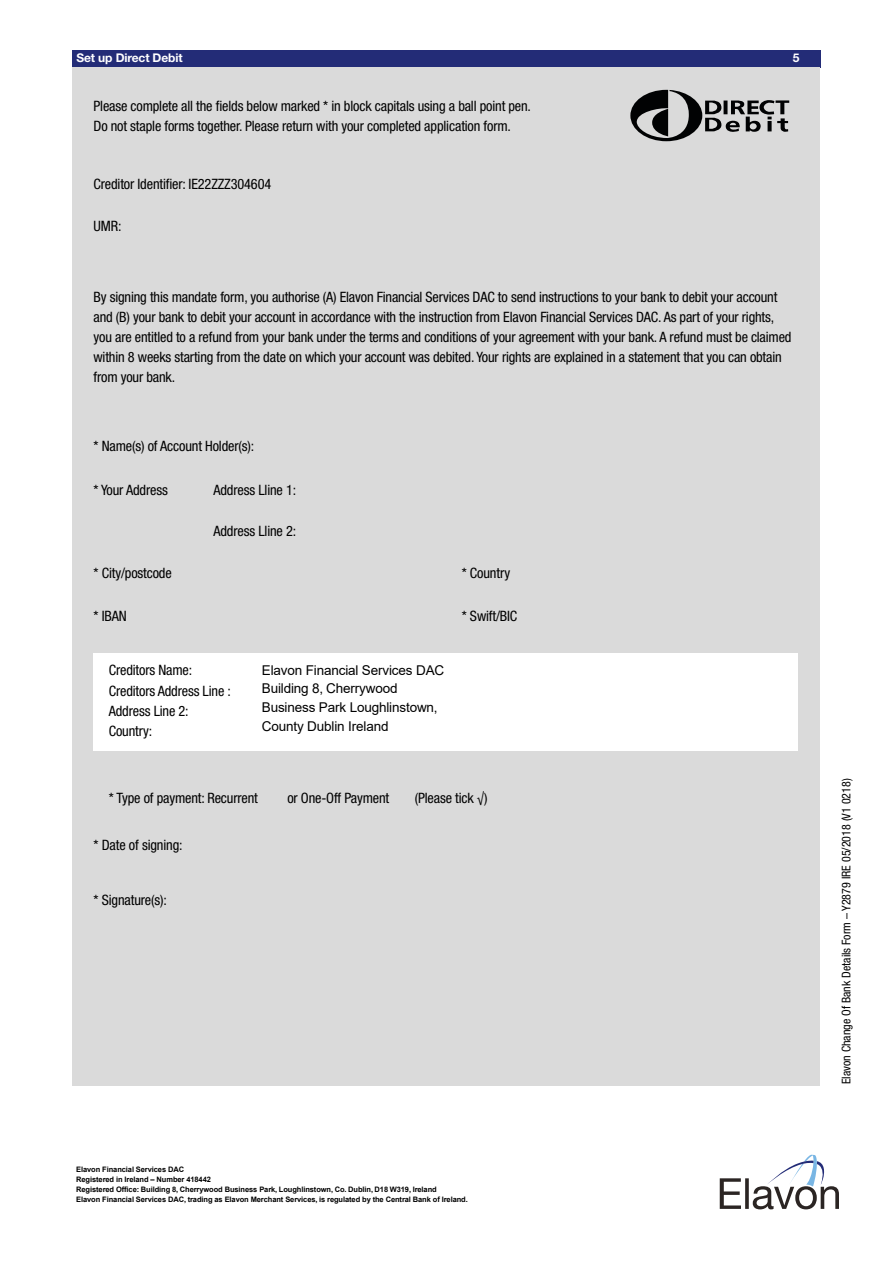
<style>
.page{position:relative;width:893px;height:1263px;background:#fff}
.page>*{position:absolute;margin:0;border:0;box-sizing:border-box;transform-origin:0 0}
.t1{font:condensed 14.25px/20.1px "Helvetica Neue LT Std";letter-spacing:-.01em;color:#000}
.t2{font:13.5px/18.6px "Arial";letter-spacing:-.01em;color:#000}
.t3{font:condensed 12px "Helvetica Neue LT Std";color:#000}
.t4{font:700 12px "Helvetica Neue LT Std";letter-spacing:-.01em;color:#fff}
.t5{font:700 7.5px/10.1px "Arial";letter-spacing:-.01em;color:#000}
</style>
<div class="page">
<div style="left:72px;top:50px;width:749px;height:17px;background:#232c77"></div>
<div style="left:72px;top:67px;width:747px;height:1018px;background:#dadada"></div>
<svg style="left:630px;top:90px;width:159px;height:51px"></svg>
<svg style="left:720px;top:1155px;width:119px;height:54px"></svg>
<div style="left:94px;top:653px;width:704px;height:98px;background:#fff"></div>
<p class="t4" style="left:77px;top:51px;width:108px">Set up Direct Debit</p>
<p class="t4" style="left:793px;top:51px;width:8px">5</p>
<p class="t1" style="left:94px;top:96px;width:439px">Please complete all the fields below marked * in block capitals using a ball point pen.<br>Do not staple forms together. Please return with your completed application form.</p>
<p class="t1" style="left:94px;top:174px;width:179px">Creditor Identifier: IE22ZZZ304604</p>
<p class="t1" style="left:94px;top:216px;width:29px">UMR:</p>
<p class="t1" style="left:94px;top:286px;width:699px">By signing this mandate form, you authorise (A) Elavon Financial Services DAC to send instructions to your bank to debit your account and (B) your bank to debit your account in accordance with the instruction from Elavon Financial Services DAC. As part of your rights, you are entitled to a refund from your bank under the terms and conditions of your agreement with your bank. A refund must be claimed within 8 weeks starting from the date on which your account was debited. Your rights are explained in a statement that you can obtain from your bank.</p>
<p class="t1" style="left:94px;top:436px;width:162px">* Name(s) of Account Holder(s):</p>
<p class="t1" style="left:94px;top:480px;width:76px">* Your Address</p>
<p class="t1" style="left:213px;top:480px;width:84px">Address Lline 1:</p>
<p class="t1" style="left:213px;top:521px;width:84px">Address Lline 2:</p>
<p class="t1" style="left:94px;top:563px;width:80px">* City/postcode</p>
<p class="t1" style="left:462px;top:563px;width:50px">* Country</p>
<p class="t1" style="left:94px;top:606px;width:35px">* IBAN</p>
<p class="t1" style="left:462px;top:606px;width:57px">* Swift/BIC</p>
<p class="t1" style="left:109px;top:660px;width:124px">Creditors Name:<br>Creditors Address Line :<br>Address Line 2:<br>Country:</p>
<p class="t2" style="left:262px;top:661px;width:184px">Elavon Financial Services DAC<br>Building 8, Cherrywood<br>Business Park Loughlinstown,<br>County Dublin Ireland</p>
<p class="t1" style="left:109px;top:788px;width:150px">* Type of payment: Recurrent</p>
<p class="t1" style="left:287px;top:788px;width:103px">or One-Off Payment</p>
<p class="t1" style="left:415px;top:788px;width:74px">(Please tick √)</p>
<p class="t1" style="left:94px;top:835px;width:91px">* Date of signing:</p>
<p class="t1" style="left:94px;top:890px;width:75px">* Signature(s):</p>
<p class="t5" style="left:76px;top:1164px;width:393px">Elavon Financial Services DAC<br>Registered in Ireland – Number 418442<br>Registered Office: Building 8, Cherrywood Business Park, Loughlinstown, Co. Dublin, D18 W319, Ireland<br>Elavon Financial Services DAC, trading as Elavon Merchant Services, is regulated by the Central Bank of Ireland.</p>
<p class="t3" style="left:839px;top:1084px;width:307px;rotate:-90deg">Elavon Change Of Bank Details Form – Y2879 IRE 05/2018 (V1 0218)</p>
</div>
